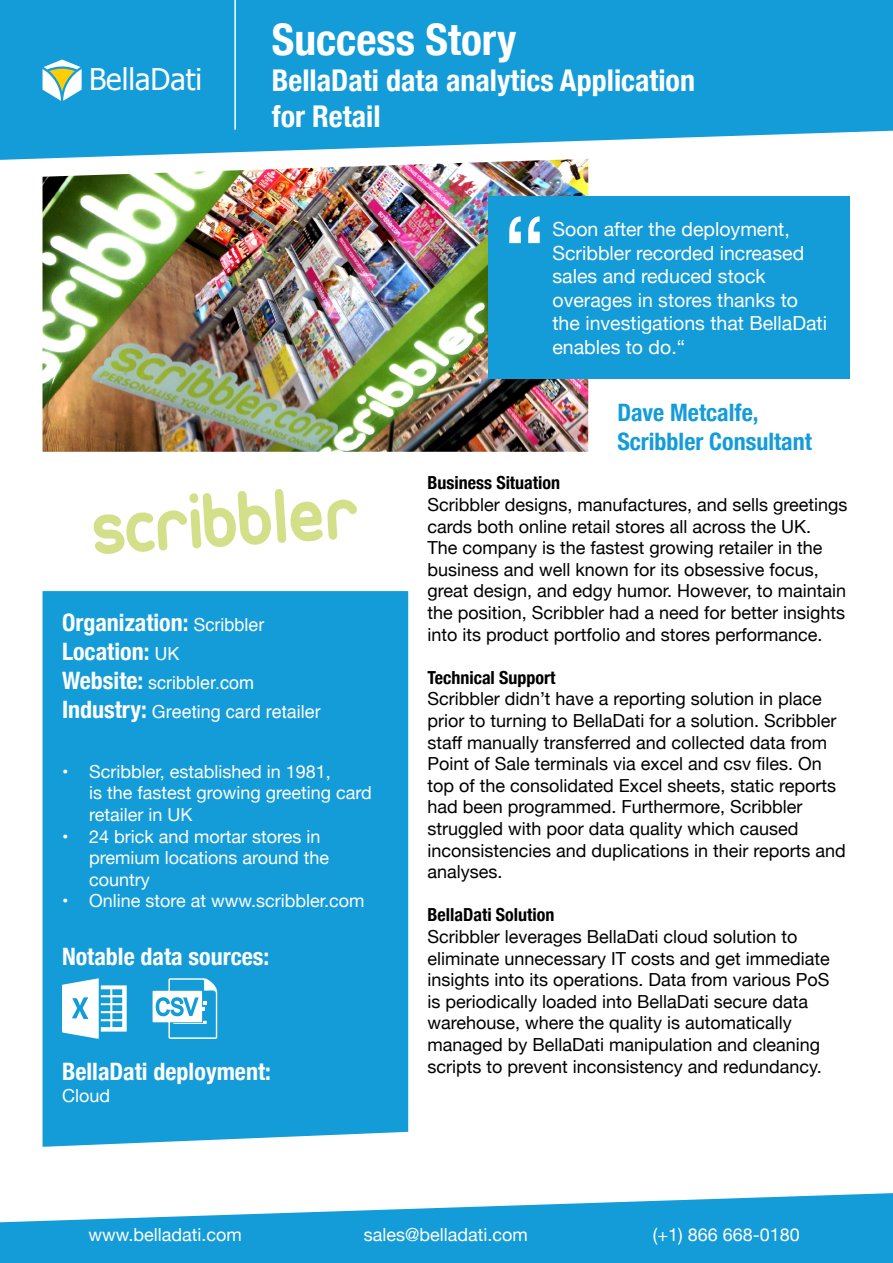
<style>
.page{position:relative;width:893px;height:1263px;background:#fff}
.page>*{position:absolute;margin:0;border:0;box-sizing:border-box;transform-origin:0 0}
.t1{font:103.5px "Helvetica Neue";color:#fff}
.t2{font:700 condensed 43.5px "Helvetica Neue";color:#fff}
.t3{font:700 condensed 30px/36px "Helvetica Neue";color:#fff}
.t4{font:29.85px "Tahoma";color:#fff}
.t5{font:700 condensed 24px/28.8px "Helvetica Neue";color:#fff}
.t6{font:700 condensed 24px/28.8px "Helvetica Neue";color:#139cd8}
.t7{font:19.5px/23.4px "Helvetica Neue";color:#fff}
.t8{font:18px/21.6px "Helvetica Neue";color:#000}
.t9{font:18px/21.6px "Helvetica Neue";color:#fff}
.t10{font:18px/28.8px "Helvetica";color:#fff}
.t11{font:700 condensed 18px "Helvetica Neue";color:#000}
.s1{font-family:"Helvetica";font-weight:400;font-stretch:normal;font-size:18px}
.s2{font-family:"Helvetica Neue";font-weight:700;font-stretch:condensed;font-size:24px}
</style>
<div class="page">
<div style="left:43px;top:591px;width:365px;height:556px;background:#139cd8"></div>
<img style="left:43px;top:160px;width:545px;height:292px">
<svg style="left:0;top:0;width:893px;height:160px;background:#28a5db"></svg>
<svg style="left:43px;top:60px;width:39px;height:41px"></svg>
<hr style="left:234px;top:0;width:2px;height:130px;background:#fff">
<svg style="left:0;top:1193px;width:893px;height:70px;fill:#139cd8"></svg>
<svg style="left:94px;top:489px;width:263px;height:65px"></svg>
<div style="left:189px;top:493px;width:9px;height:10px;background:#d4e089;border-radius:50%"></div>
<div style="left:488px;top:196px;width:362px;height:183px;background:#139cd8"></div>
<svg style="left:62px;top:978px;width:65px;height:61px"></svg>
<svg style="left:153px;top:978px;width:64px;height:61px"></svg>
<h3 class="t4" style="left:89px;top:59px;width:115px">BellaDati</h3>
<h2 class="t2" style="left:272px;top:3px;width:246px">Success Story</h2>
<h3 class="t3" style="left:272px;top:60px;width:425px">BellaDati data analytics Application for Retail</h3>
<h1 class="t1" style="left:502px;top:179px;width:46px">“</h1>
<p class="t7" style="left:552px;top:219px;width:276px">Soon after the deployment,<br>Scribbler recorded increased sales and reduced stock overages in stores thanks to the investigations that BellaDati enables to do.“</p>
<h3 class="t6" style="left:617px;top:396px;width:196px">Dave Metcalfe,<br>Scribbler Consultant</h3>
<h3 class="t5" style="left:62px;top:606px;width:204px">Organization: <span class="s1">Scribbler<br></span>Location: <span class="s1">UK</span></h3>
<p class="t10" style="left:62px;top:669px;width:260px"><span class="s2">Website:</span> scribbler.com<br><span class="s2">Industry:</span> Greeting card retailer</p>
<p class="t9" style="left:89px;top:762px;width:284px;text-indent:-27px">• Scribbler, established in 1981,<br>is the fastest growing greeting card retailer in UK</p>
<p class="t9" style="left:89px;top:826px;width:242px;text-indent:-27px">• 24 brick and mortar stores in premium locations around the country</p>
<p class="t9" style="left:62px;top:891px;width:304px">• Online store at www.scribbler.com</p>
<h3 class="t5" style="left:62px;top:940px;width:209px">Notable data sources:</h3>
<h3 class="t5" style="left:62px;top:1056px;width:210px">BellaDati deployment:</h3>
<p class="t9" style="left:62px;top:1086px;width:50px">Cloud</p>
<p class="t11" style="left:427px;top:468px;width:134px">Business Situation</p>
<p class="t8" style="left:427px;top:495px;width:422px">Scribbler designs, manufactures, and sells greetings cards both online retail stores all across the UK.<br>The company is the fastest growing retailer in the business and well known for its obsessive focus, great design, and edgy humor. However, to maintain the position, Scribbler had a need for better insights into its product portfolio and stores performance.</p>
<p class="t11" style="left:427px;top:662px;width:130px">Technical Support</p>
<p class="t8" style="left:427px;top:689px;width:420px">Scribbler didn’t have a reporting solution in place prior to turning to BellaDati for a solution. Scribbler staff manually transferred and collected data from Point of Sale terminals via excel and csv files. On top of the consolidated Excel sheets, static reports had been programmed. Furthermore, Scribbler struggled with poor data quality which caused inconsistencies and duplications in their reports and analyses.</p>
<p class="t11" style="left:427px;top:900px;width:129px">BellaDati Solution</p>
<p class="t8" style="left:427px;top:927px;width:404px">Scribbler leverages BellaDati cloud solution to eliminate unnecessary IT costs and get immediate insights into its operations. Data from various PoS is periodically loaded into BellaDati secure data warehouse, where the quality is automatically managed by BellaDati manipulation and cleaning scripts to prevent inconsistency and redundancy.</p>
<p class="t9" style="left:89px;top:1225px;width:155px">www.belladati.com</p>
<p class="t9" style="left:364px;top:1225px;width:166px">sales@belladati.com</p>
<p class="t9" style="left:653px;top:1225px;width:149px">(+1) 866 668-0180</p>
</div>
